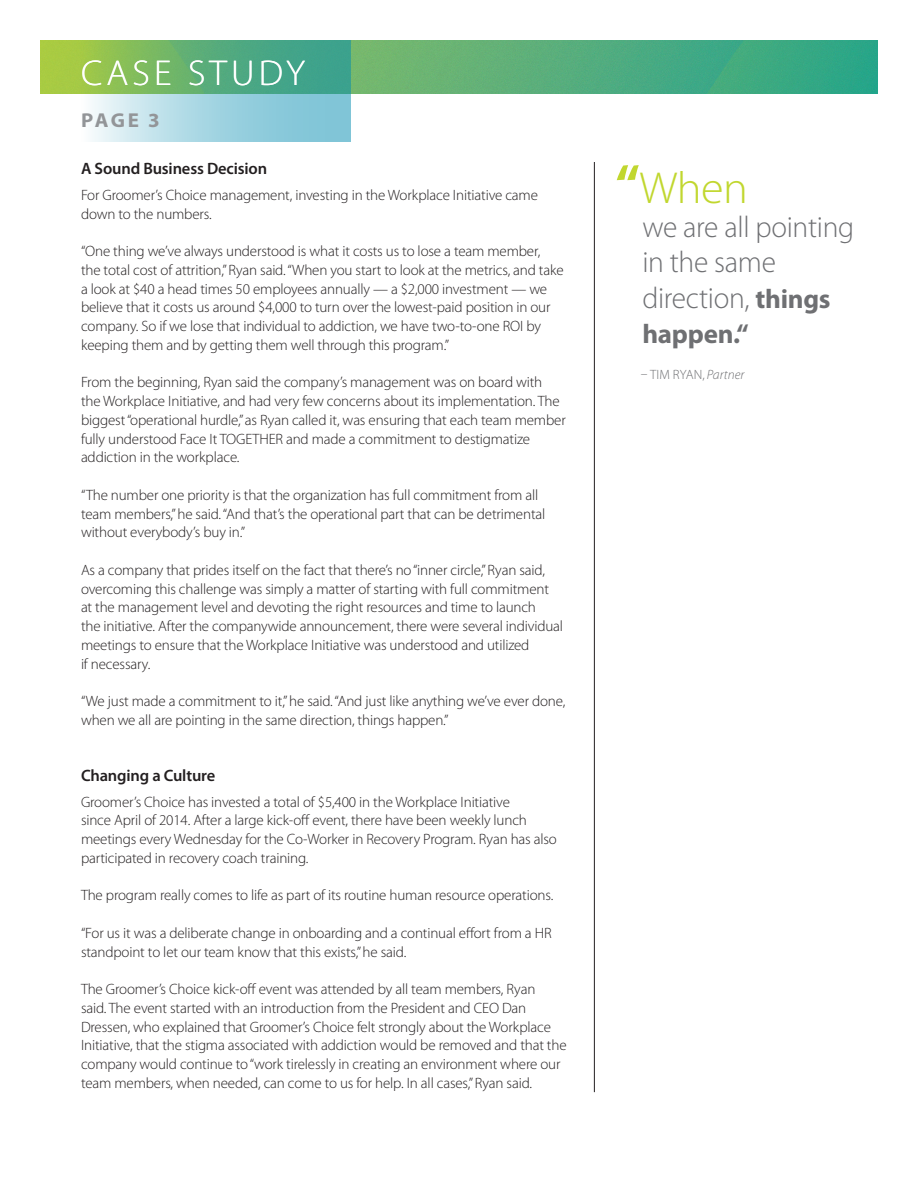
<style>
.page{position:relative;width:918px;height:1188px;background:#fff}
.page>*{position:absolute;margin:0;border:0;box-sizing:border-box;transform-origin:0 0}
.t1{font:300 45px "Myriad Pro";color:#c1d72f}
.t2{font:300 36px "Myriad Pro";letter-spacing:.11em;color:#fff;scale:1.04 1}
.t3{font:300 30px/35.2px "Myriad Pro";letter-spacing:-.01em;color:#6f7073}
.t4{font:700 27px "Myriad Pro";letter-spacing:-.01em;color:#6f7073}
.t5{font:700 20.1px "Myriad Pro";color:#939598;scale:1.04 1}
.t6{font:600 16.5px "Myriad Pro";letter-spacing:-.01em;color:#231f20}
.t7{font:300 15px/18.8px "Myriad Pro";letter-spacing:-.01em;color:#231f20}
.t8{font:300 13.5px "Myriad Pro";color:#6f7073}
.s1{font-weight:700;font-size:54px}
.s2{font-weight:700;font-size:27px}
.s3{font-style:italic}
</style>
<div class="page">
<hr style="left:594px;top:162px;width:1px;height:930px;background:#231f20">
<img style="left:40px;top:40px;width:838px;height:53px">
<svg style="left:81px;top:40px;width:270px;height:102px;background:#84c3a8"></svg>
<h2 class="t2" style="left:81px;top:54px;width:217px">CASE STUDY</h2>
<h3 class="t5" style="left:81px;top:108px;width:77px">page 3</h3>
<p class="t6" style="left:81px;top:158px;width:188px">A Sound Business Decision</p>
<p class="t7" style="left:81px;top:186px;width:459px">For Groomer’s Choice management, investing in the Workplace Initiative came down to the numbers.</p>
<p class="t7" style="left:81px;top:242px;width:484px">“One thing we’ve always understood is what it costs us to lose a team member,<br>the total cost of attrition,” Ryan said. “When you start to look at the metrics, and take a look at $40 a head times 50 employees annually — a $2,000 investment — we believe that it costs us around $4,000 to turn over the lowest-paid position in our company. So if we lose that individual to addiction, we have two-to-one ROI by keeping them and by getting them well through this program.”</p>
<p class="t7" style="left:81px;top:373px;width:486px">From the beginning, Ryan said the company’s management was on board with<br>the Workplace Initiative, and had very few concerns about its implementation. The biggest “operational hurdle,” as Ryan called it, was ensuring that each team member fully understood Face It TOGETHER and made a commitment to destigmatize addiction in the workplace.</p>
<p class="t7" style="left:81px;top:486px;width:466px">“The number one priority is that the organization has full commitment from all team members,” he said. “And that’s the operational part that can be detrimental without everybody’s buy in.”</p>
<p class="t7" style="left:81px;top:561px;width:484px">As a company that prides itself on the fact that there’s no “inner circle,” Ryan said, overcoming this challenge was simply a matter of starting with full commitment at the management level and devoting the right resources and time to launch<br>the initiative. After the companywide announcement, there were several individual meetings to ensure that the Workplace Initiative was understood and utilized<br>if necessary.</p>
<p class="t7" style="left:81px;top:692px;width:486px">“We just made a commitment to it,” he said. “And just like anything we’ve ever done, when we all are pointing in the same direction, things happen.”</p>
<p class="t6" style="left:81px;top:765px;width:136px">Changing a Culture</p>
<p class="t7" style="left:81px;top:793px;width:477px">Groomer’s Choice has invested a total of $5,400 in the Workplace Initiative<br>since April of 2014. After a large kick-off event, there have been weekly lunch meetings every Wednesday for the Co-Worker in Recovery Program. Ryan has also participated in recovery coach training.</p>
<p class="t7" style="left:81px;top:886px;width:474px">The program really comes to life as part of its routine human resource operations.</p>
<p class="t7" style="left:81px;top:924px;width:472px">“For us it was a deliberate change in onboarding and a continual effort from a HR standpoint to let our team know that this exists,” he said.</p>
<p class="t7" style="left:81px;top:980px;width:487px">The Groomer’s Choice kick-off event was attended by all team members, Ryan<br>said. The event started with an introduction from the President and CEO Dan Dressen, who explained that Groomer’s Choice felt strongly about the Workplace Initiative, that the stigma associated with addiction would be removed and that the company would continue to “work tirelessly in creating an environment where our team members, when needed, can come to us for help. In all cases,” Ryan said.</p>
<h1 class="t1" style="left:615px;top:163px;width:134px"><span class="s1">“</span>When</h1>
<h3 class="t3" style="left:642px;top:210px;width:213px">we are all pointing in the same direction, <span class="s2">things</span></h3>
<h3 class="t4" style="left:642px;top:317px;width:108px">happen.“</h3>
<p class="t8" style="left:641px;top:368px;width:105px">– Ti m Rya N, <span class="s3">Partner</span></p>
</div>
